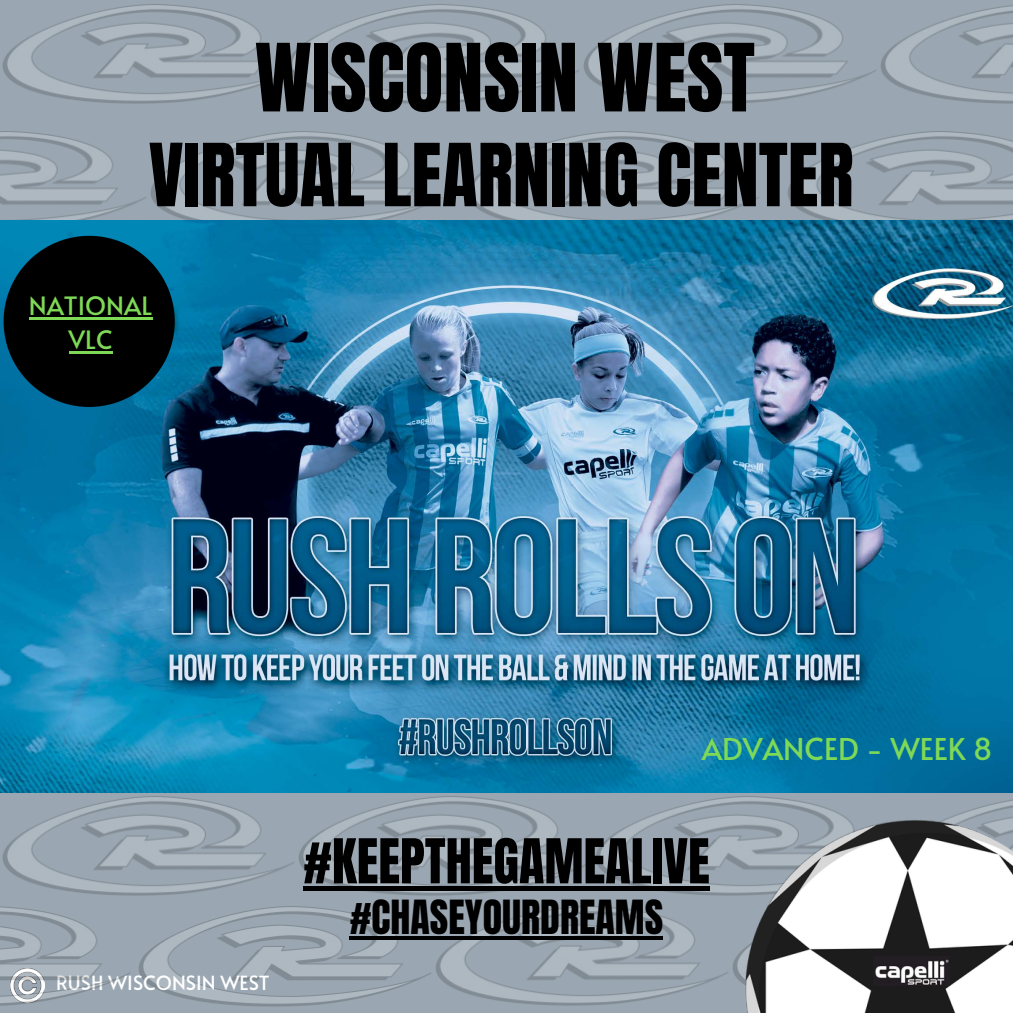
<style>
.page{position:relative;width:1013px;height:1013px;background:#fff}
.page>*{position:absolute;margin:0;border:0;box-sizing:border-box;transform-origin:0 0}
.t1{font:79.88px "Anton";color:#000}
.t2{font:73.88px "Anton";color:#000}
.t3{font:52.5px "Anton";color:#000}
.t4{font:40px "Anton";color:#000}
.t5{font:30px "Alata";color:#7ed957}
.t6{font:25.25px/34.8px "Alata";color:#7ed957;text-align:center}
.t7{font:19.5px "Alata";color:#fff}
</style>
<div class="page">
<div style="left:0;top:0;width:1012px;height:1012px;background:#9aa7b2"></div>
<img style="left:2px;top:4px;width:283px;height:100px">
<img style="left:285px;top:4px;width:727px;height:100px">
<img style="left:434px;top:906px;width:294px;height:100px">
<img style="left:896px;top:792px;width:116px;height:12px">
<img style="left:0;top:792px;width:889px;height:104px">
<img style="left:730px;top:804px;width:282px;height:208px">
<img style="left:873px;top:956px;width:76px;height:29px">
<img style="left:0;top:131px;width:445px;height:90px">
<img style="left:465px;top:131px;width:296px;height:90px">
<img style="left:785px;top:131px;width:227px;height:90px">
<img style="left:0;top:221px;width:1012px;height:571px">
<img style="left:138px;top:906px;width:295px;height:101px">
<img style="left:0;top:906px;width:130px;height:100px">
<img style="left:0;top:182px;width:225px;height:278px">
<svg style="left:350px;top:935px;width:313px;height:4px"></svg>
<hr style="left:303px;top:886px;width:406px;height:4px;background:#000">
<hr style="left:29px;top:317px;width:123px;height:2px;background:#7ed957">
<hr style="left:69px;top:352px;width:43px;height:2px;background:#7ed957">
<p class="t1" style="left:255px;top:20px;width:501px">WISCONSIN WEST</p>
<p class="t2" style="left:149px;top:122px;width:706px">VIRTUAL LEARNING CENTER</p>
<p class="t6" style="left:29px;top:287px;width:125px">NATIONAL<br>VLC</p>
<p class="t7" style="left:56px;top:968px;width:215px">RUSH WISCONSIN WEST</p>
<p class="t5" style="left:701px;top:726px;width:292px">ADVANCED - WEEK 8</p>
<p class="t3" style="left:303px;top:823px;width:408px">#KEEPTHEGAMEALIVE</p>
<p class="t4" style="left:350px;top:888px;width:315px">#CHASEYOURDREAMS</p>
</div>
